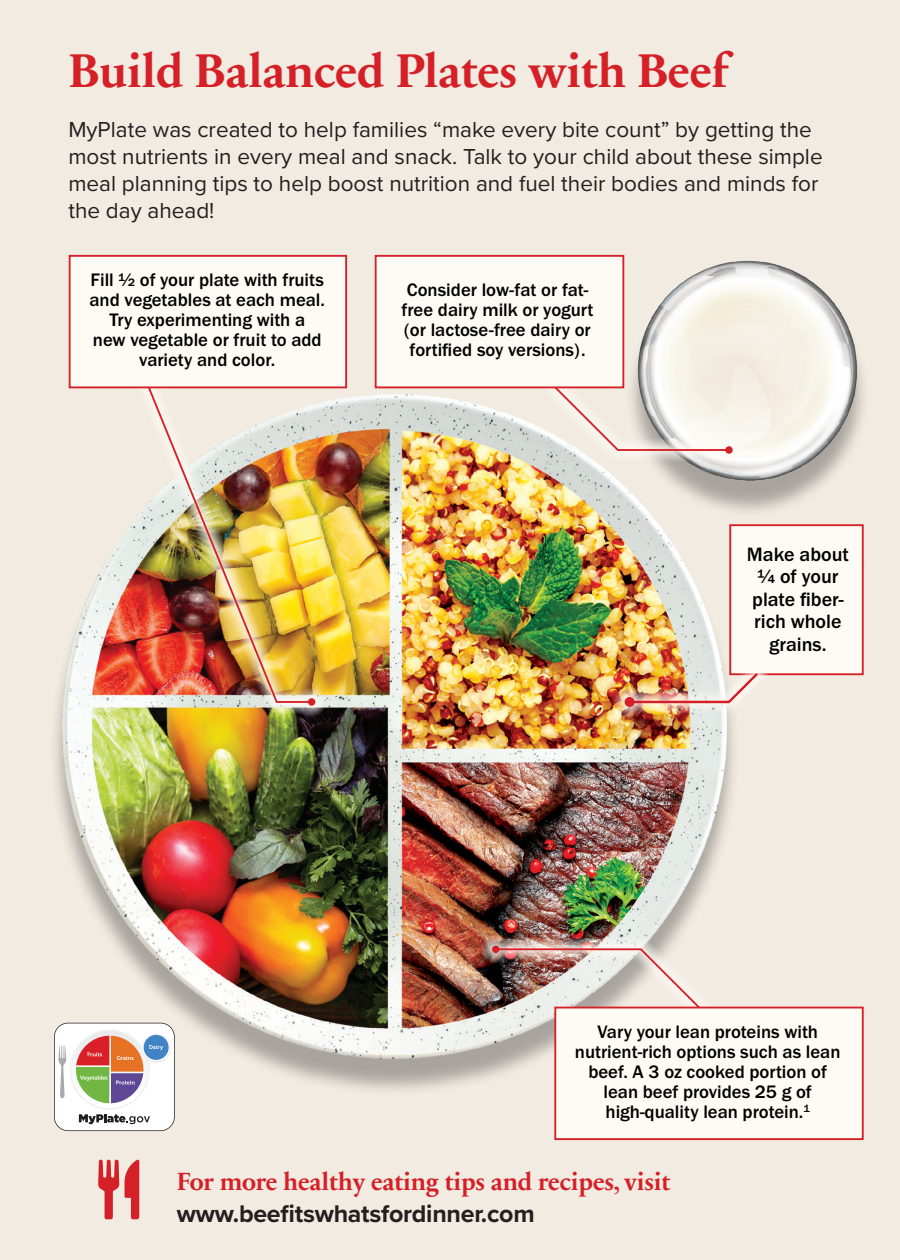
<style>
.page{position:relative;width:900px;height:1260px;background:#f1ebe1}
.page>*{position:absolute;margin:0;border:0;box-sizing:border-box;transform-origin:0 0}
.t1{font:700 47.5px "Sabon Next LT";letter-spacing:-.01em;color:#d62027}
.t2{font:700 25px "Sabon Next LT";letter-spacing:-.01em;color:#d62027}
.t3{font:700 25px "Proxima Nova";letter-spacing:-.01em;color:#231f20}
.t4{font:22.5px/27px "Proxima Nova";color:#231f20}
.t5{font:500 20px/22.5px "Franklin Gothic URW";color:#000;text-align:center}
.t6{font:500 18.75px/20px "Franklin Gothic URW";color:#000;text-align:center}
</style>
<div class="page">
<img style="left:55px;top:254px;width:809px;height:957px">
<img style="left:137px;top:388px;width:190px;height:329px">
<img style="left:146px;top:388px;width:167px;height:316px">
<div style="left:308px;top:698px;width:7px;height:8px;background:#d62027;border-radius:50%"></div>
<svg style="left:98px;top:1160px;width:41px;height:59px"></svg>
<svg style="left:54px;top:1023px;width:121px;height:108px;background:#d4c8c1"></svg>
<img style="left:613px;top:662px;width:156px;height:56px">
<img style="left:627px;top:671px;width:133px;height:33px">
<div style="left:625px;top:697px;width:10px;height:10px;background:#d62027;border-radius:50%"></div>
<img style="left:480px;top:934px;width:253px;height:108px">
<img style="left:494px;top:947px;width:230px;height:86px">
<div style="left:492px;top:946px;width:8px;height:7px;background:#d62027;border-radius:50%"></div>
<svg style="left:544px;top:376px;width:200px;height:89px"></svg>
<svg style="left:553px;top:385px;width:178px;height:67px"></svg>
<div style="left:725px;top:446px;width:8px;height:8px;background:#d62027;border-radius:50%"></div>
<div style="left:375px;top:255px;width:249px;height:133px;background:#fefbf5;border:2px solid #d62027"></div>
<div style="left:69px;top:255px;width:278px;height:133px;background:#fefbf5;border:2px solid #d62027"></div>
<div style="left:554px;top:1007px;width:310px;height:133px;background:#fefbf5;border:2px solid #d62027"></div>
<p class="t1" style="left:68px;top:34px;width:662px">Build Balanced Plates with Beef</p>
<p class="t4" style="left:68px;top:115px;width:756px">MyPlate was created to help families “make every bite count” by getting the most nutrients in every meal and snack. Talk to your child about these simple meal planning tips to help boost nutrition and fuel their bodies and minds for the day ahead!</p>
<p class="t6" style="left:90px;top:270px;width:237px">Fill ½ of your plate with fruits and vegetables at each meal.<br>Try experimenting with a<br>new vegetable or fruit to add variety and color.</p>
<p class="t6" style="left:402px;top:280px;width:193px">Consider low-fat or fat&shy;free dairy milk or yogurt (or lactose-free dairy or fortified soy versions).</p>
<p class="t5" style="left:747px;top:543px;width:103px">Make about ¼ of your plate fiber&shy;rich whole grains.</p>
<p class="t6" style="left:575px;top:1021px;width:267px">Vary your lean proteins with nutrient-rich options such as lean beef. A 3 oz cooked portion of lean beef provides 25 g of high-quality lean protein.<sup>1</sup></p>
<p class="t2" style="left:177px;top:1162px;width:495px">For more healthy eating tips and recipes, visit</p>
<p class="t3" style="left:177px;top:1195px;width:359px">www.beefitswhatsfordinner.com</p>
</div>
